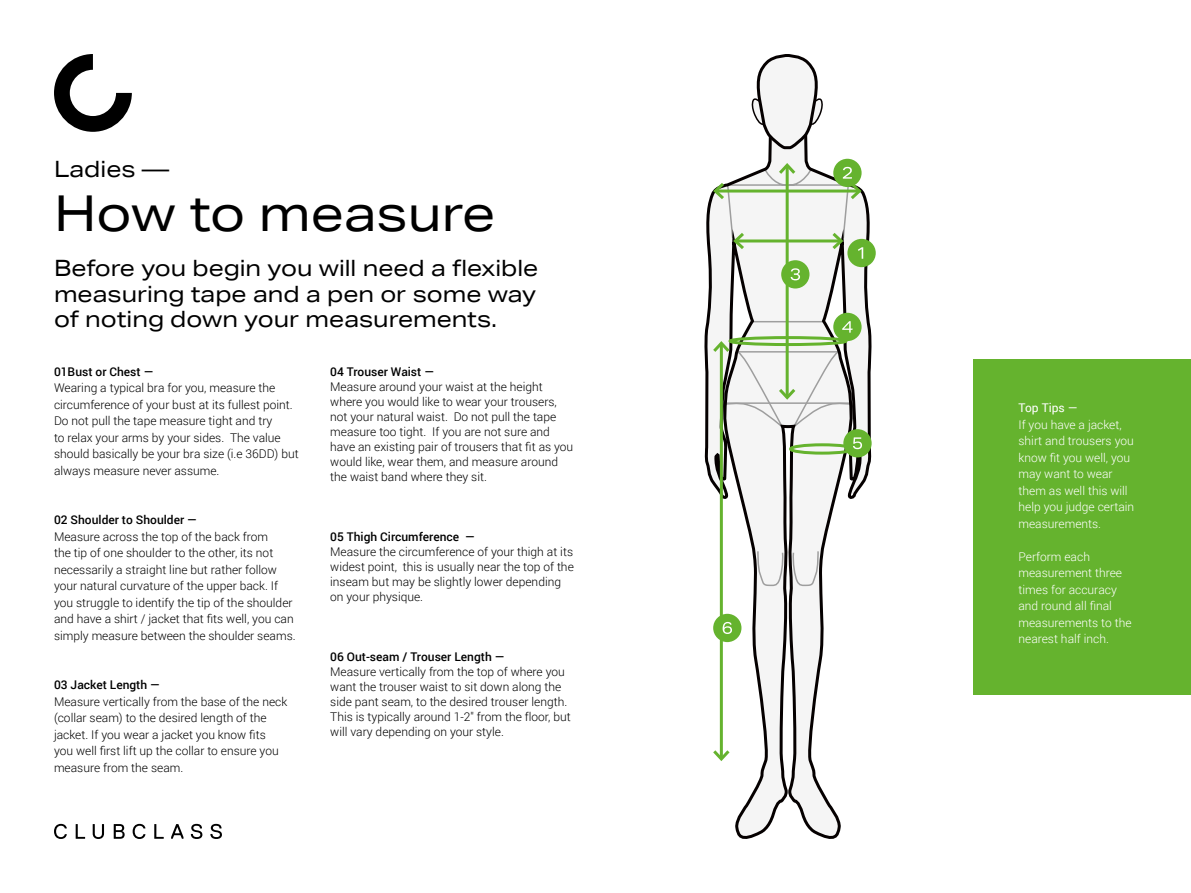
<style>
.page{position:relative;width:1191px;height:893px;background:#fff}
.page>*{position:absolute;margin:0;border:0;box-sizing:border-box;transform-origin:0 0}
.t1{font:49.5px "Aktiv Grotesk Ex";color:#000}
.t2{font:22.5px/25.5px "Aktiv Grotesk Ex";color:#000;text-align:justify}
.t3{font:300 12px/16.5px "Roboto";color:#000}
.t4{font:300 12px/16.5px "Roboto";color:#fff}
.t5{font:500 12px "Roboto";color:#000}
.t6{font:12px "Roboto";color:#fff}
</style>
<div class="page">
<svg style="left:54px;top:824px;width:168px;height:15px"></svg>
<svg style="left:54px;top:54px;width:78px;height:78px"></svg>
<div style="left:973px;top:359px;width:218px;height:336px;background:#65b32e"></div>
<svg style="left:704px;top:158px;width:170px;height:681px"></svg>
<hr style="left:735px;top:239px;width:106px;height:3px;background:#65b32e">
<svg style="left:731px;top:230px;width:16px;height:22px"></svg>
<svg style="left:829px;top:230px;width:16px;height:22px"></svg>
<hr style="left:715px;top:190px;width:144px;height:3px;background:#65b32e">
<svg style="left:711px;top:180px;width:16px;height:22px"></svg>
<hr style="left:720px;top:343px;width:3px;height:416px;background:#65b32e">
<svg style="left:710px;top:747px;width:22px;height:16px"></svg>
<svg style="left:710px;top:339px;width:22px;height:16px"></svg>
<hr style="left:785px;top:165px;width:3px;height:232px;background:#65b32e">
<svg style="left:749px;top:54px;width:76px;height:123px"></svg>
<svg style="left:776px;top:386px;width:22px;height:16px"></svg>
<div style="left:728px;top:336px;width:119px;height:10px;border:3px solid #65b32e;border-radius:50%"></div>
<div style="left:789px;top:443px;width:66px;height:12px;border:3px solid #65b32e;border-radius:50%"></div>
<div style="left:833px;top:159px;width:28px;height:28px;background:#65b32e;border-radius:50%"></div>
<svg style="left:843px;top:167px;width:20px;height:35px"></svg>
<div style="left:781px;top:260px;width:28px;height:28px;background:#65b32e;border-radius:50%"></div>
<svg style="left:790px;top:268px;width:10px;height:12px"></svg>
<div style="left:833px;top:313px;width:28px;height:28px;background:#65b32e;border-radius:50%"></div>
<svg style="left:842px;top:321px;width:10px;height:12px"></svg>
<div style="left:843px;top:429px;width:28px;height:28px;background:#65b32e;border-radius:50%"></div>
<svg style="left:853px;top:437px;width:9px;height:12px"></svg>
<div style="left:713px;top:614px;width:28px;height:28px;background:#65b32e;border-radius:50%"></div>
<svg style="left:722px;top:622px;width:10px;height:12px"></svg>
<div style="left:847px;top:239px;width:28px;height:28px;background:#65b32e;border-radius:50%"></div>
<svg style="left:858px;top:247px;width:5px;height:12px"></svg>
<h2 class="t2" style="left:54px;top:156px;width:117px">Ladies —</h2>
<h1 class="t1" style="left:54px;top:184px;width:443px">How to measure</h1>
<h2 class="t2" style="left:54px;top:255px;width:486px">Before you begin you will need a flexible measuring tape and a pen or some way of noting down your measurements.</h2>
<p class="t5" style="left:330px;top:363px;width:105px">04 Trouser Waist —</p>
<p class="t3" style="left:330px;top:378px;width:244px;line-height:15px">Measure around your waist at the height where you would like to wear your trousers, not your natural waist. Do not pull the tape measure too tight. If you are not sure and have an existing pair of trousers that fit as you would like, wear them, and measure around the waist band where they sit.</p>
<p class="t5" style="left:54px;top:363px;width:101px">01Bust or Chest —</p>
<p class="t3" style="left:54px;top:379px;width:246px">Wearing a typical bra for you, measure the circumference of your bust at its fullest point.<br>Do not pull the tape measure tight and try<br>to relax your arms by your sides. The value should basically be your bra size (i.e 36DD) but always measure never assume.</p>
<p class="t5" style="left:54px;top:511px;width:144px">02 Shoulder to Shoulder —</p>
<p class="t3" style="left:54px;top:528px;width:243px">Measure across the top of the back from<br>the tip of one shoulder to the other, its not necessarily a straight line but rather follow your natural curvature of the upper back. If you struggle to identify the tip of the shoulder and have a shirt / jacket that fits well, you can simply measure between the shoulder seams.</p>
<p class="t5" style="left:54px;top:676px;width:107px">03 Jacket Length —</p>
<p class="t3" style="left:54px;top:693px;width:235px">Measure vertically from the base of the neck (collar seam) to the desired length of the jacket. If you wear a jacket you know fits you well first lift up the collar to ensure you measure from the seam.</p>
<p class="t5" style="left:330px;top:528px;width:146px">05 Thigh Circumference —</p>
<p class="t3" style="left:330px;top:543px;width:245px;line-height:15px">Measure the circumference of your thigh at its widest point, this is usually near the top of the inseam but may be slightly lower depending on your physique.</p>
<p class="t5" style="left:330px;top:648px;width:176px">06 Out-seam / Trouser Length —</p>
<p class="t3" style="left:330px;top:663px;width:242px;line-height:15px">Measure vertically from the top of where you want the trouser waist to sit down along the side pant seam, to the desired trouser length.<br>This is typically around 1-2″ from the floor, but will vary depending on your style.</p>
<p class="t6" style="left:1018px;top:400px;width:61px">Top Tips —</p>
<p class="t4" style="left:1018px;top:416px;width:117px">If you have a jacket, shirt and trousers you know fit you well, you may want to wear them as well this will help you judge certain measurements.</p>
<p class="t4" style="left:1018px;top:548px;width:115px">Perform each measurement three times for accuracy and round all final measurements to the nearest half inch.</p>
</div>
